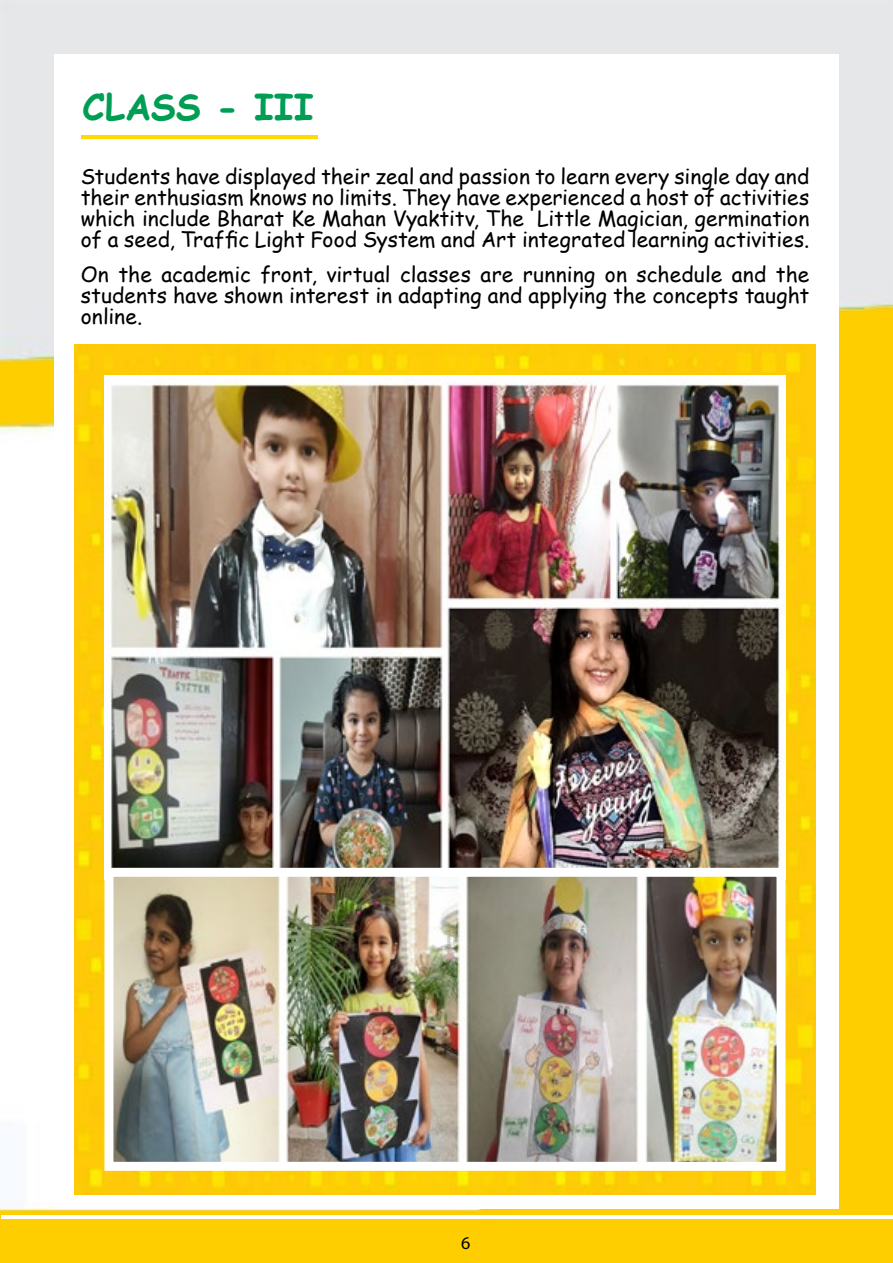
<style>
.page{position:relative;width:893px;height:1263px;background:#fff}
.page>*{position:absolute;margin:0;border:0;box-sizing:border-box;transform-origin:0 0}
.t1{font:700 36px "Comic Sans MS";letter-spacing:.005em;color:#009e55}
.t2{font:21px/21px "Comic Sans MS";color:#000;text-align:justify}
.t3{font:18px "Myriad Pro";color:#000}
</style>
<div class="page">
<img style="left:0;top:0;width:893px;height:1263px">
<svg style="left:2px;top:1214px;width:890px;height:4px"></svg>
<div style="left:54px;top:54px;width:785px;height:1155px;background:#fff"></div>
<hr style="left:81px;top:135px;width:236px;height:4px;background:#ffda00">
<img style="left:75px;top:344px;width:740px;height:851px">
<img style="left:104px;top:376px;width:681px;height:492px">
<img style="left:114px;top:878px;width:661px;height:283px">
<div style="left:104px;top:868px;width:681px;height:303px;border:9px solid #fff"></div>
<h1 class="t1" style="left:82px;top:80px;width:232px">CLASS - III</h1>
<p class="t2" style="left:81px;top:166px;width:730px">Students have displayed their zeal and passion to learn every single day and their enthusiasm knows no limits. They have experienced a host of activities which include Bharat Ke Mahan Vyaktitv, The Little Magician, germination of a seed, Traffic Light Food System and Art integrated learning activities.</p>
<p class="t2" style="left:81px;top:263px;width:730px">On the academic front, virtual classes are running on schedule and the students have shown interest in adapting and applying the concepts taught online.</p>
<p class="t3" style="left:461px;top:1232px;width:11px">6</p>
</div>
